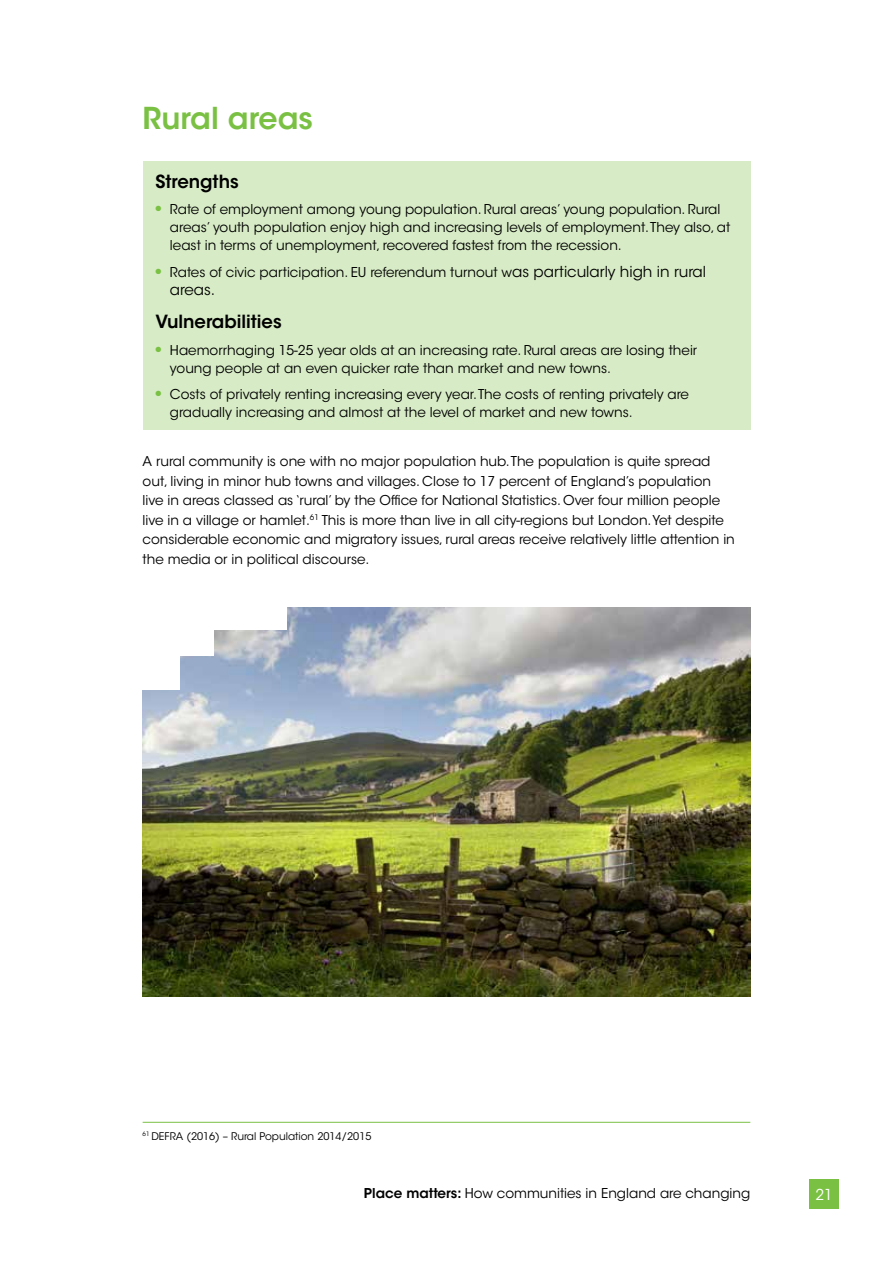
<style>
.page{position:relative;width:893px;height:1263px;background:#fff}
.page>*{position:absolute;margin:0;border:0;box-sizing:border-box;transform-origin:0 0}
.t1{font:600 30px "ITC Avant Garde Std";color:#7ac143}
.t2{font:600 18px "ITC Avant Garde Std";color:#000}
.t3{font:15px "ITC Avant Garde Std";color:#000}
.t4{font:15px "ITC Avant Garde Std";color:#fff}
.t5{font:13.5px/19.5px "ITC Avant Garde Std";color:#000}
.t6{font:10.5px "ITC Avant Garde Std";color:#000}
.s1{font-size:15px}
.s2{font-weight:600}
</style>
<div class="page">
<div style="left:809px;top:1179px;width:30px;height:30px;background:#7ac143"></div>
<div style="left:143px;top:162px;width:607px;height:268px;background:#d7ecc6"></div>
<img style="left:143px;top:607px;width:607px;height:390px">
<div style="left:82px;top:634px;width:98px;height:55px;background:#fff"></div>
<div style="left:116px;top:600px;width:98px;height:55px;background:#fff"></div>
<div style="left:204px;top:575px;width:83px;height:55px;background:#fff"></div>
<hr style="left:143px;top:1122px;width:607px;height:1px;background:#7ac143">
<h1 class="t1" style="left:143px;top:106px;width:172px">Rural areas</h1>
<h2 class="t2" style="left:155px;top:174px;width:85px">Strengths</h2>
<p class="t5" style="left:170px;top:202px;width:562px;line-height:18px;text-indent:-15px"><sup>●</sup> Rate of employment among young population. Rural areas’ young population. Rural areas’ youth population enjoy high and increasing levels of employment. They also, at least in terms of unemployment, recovered fastest from the recession.</p>
<p class="t5" style="left:155px;top:264px;width:552px"><sup>●</sup> Rates of civic participation. EU referendum turnout w<span class="s1">as particularly high in rural</span></p>
<p class="t3" style="left:170px;top:283px;width:47px">areas.</p>
<h2 class="t2" style="left:155px;top:315px;width:128px">Vulnerabilities</h2>
<p class="t5" style="left:170px;top:343px;width:529px;line-height:18px;text-indent:-15px"><sup>●</sup> Haemorrhaging 15-25 year olds at an increasing rate. Rural areas are losing their young people at an even quicker rate than market and new towns.</p>
<p class="t5" style="left:170px;top:387px;width:521px;line-height:18px;text-indent:-15px"><sup>●</sup> Costs of privately renting increasing every year. The costs of renting privately are gradually increasing and almost at the level of market and new towns.</p>
<p class="t5" style="left:143px;top:453px;width:594px">A rural community is one with no major population hub. The population is quite spread out, living in minor hub towns and villages. Close to 17 percent of England’s population live in areas classed as ‘rural’ by the Office for National Statistics. Over four million people live in a village or hamlet.<sup>61</sup> This is more than live in all city-regions but London. Yet despite considerable economic and migratory issues, rural areas receive relatively little attention in the media or in political discourse.</p>
<p class="t6" style="left:143px;top:1132px;width:230px"><sup>61</sup> DEFRA (2016) – Rural Population 2014/2015</p>
<p class="t5" style="left:364px;top:1185px;width:388px"><span class="s2">Place matters:</span> How communities in England are changing</p>
<p class="t4" style="left:815px;top:1188px;width:19px">21</p>
</div>
